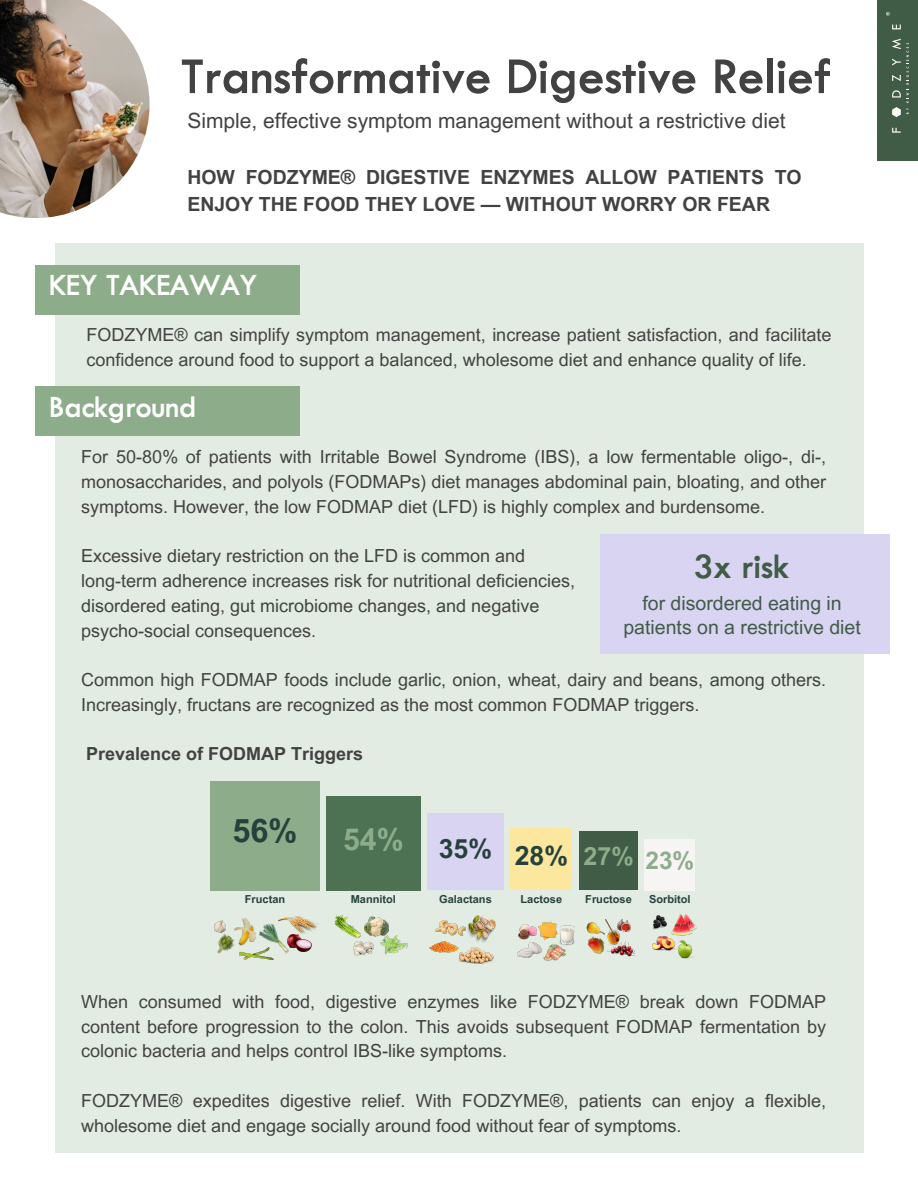
<style>
.page{position:relative;width:918px;height:1188px;background:#fff}
.page>*{position:absolute;margin:0;border:0;box-sizing:border-box;transform-origin:0 0}
.t1{font:600 52.5px "Tw Cen MT Std";color:#424242}
.t2{font:600 36px "Tw Cen MT Std";color:#405b46}
.t3{font:700 32.55px "Arial MT Pro";color:#26413c}
.t4{font:600 31.5px "Tw Cen MT Std";color:#fff}
.t5{font:700 30.3px "Arial MT Pro";color:#8dac8a}
.t6{font:700 26.7px "Arial MT Pro";color:#26413c}
.t7{font:700 25.2px "Arial MT Pro";color:#8dac8a}
.t8{font:700 24.45px "Arial MT Pro";color:#8dac8a}
.t9{font:21px "Arial MT Pro";color:#424242}
.t10{font:700 19.5px/27px "Arial MT Pro";color:#424242}
.t11{font:19.5px "Arial MT Pro";color:#405b46}
.t12{font:18px/24.8px "Arial MT Pro";color:#424242}
.t13{font:700 18px "Arial MT Pro";color:#424242}
.t14{font:700 10.95px "Arial MT Pro";color:#26413c}
</style>
<div class="page">
<div style="left:55px;top:243px;width:808px;height:909px;background:#e2ece2"></div>
<div style="left:36px;top:265px;width:264px;height:49px;background:#8dac8a"></div>
<div style="left:877px;top:0;width:41px;height:160px;background:#405b46"></div>
<svg style="left:892px;top:128px;width:9px;height:5px"></svg>
<svg style="left:892px;top:25px;width:9px;height:4px"></svg>
<svg style="left:886px;top:12px;width:4px;height:4px"></svg>
<svg style="left:892px;top:39px;width:17px;height:78px"></svg>
<div style="left:36px;top:387px;width:264px;height:49px;background:#8dac8a"></div>
<div style="left:600px;top:534px;width:290px;height:120px;background:#d8d4f2"></div>
<div style="left:210px;top:781px;width:110px;height:109px;background:#8dac8a"></div>
<div style="left:326px;top:796px;width:95px;height:94px;background:#4c7253"></div>
<div style="left:427px;top:814px;width:77px;height:76px;background:#d8d4f2"></div>
<div style="left:510px;top:828px;width:62px;height:62px;background:#fbe79d"></div>
<div style="left:579px;top:831px;width:59px;height:59px;background:#405b46"></div>
<div style="left:645px;top:839px;width:50px;height:51px;background:#f6f5f3"></div>
<img style="left:678px;top:940px;width:16px;height:18px">
<img style="left:671px;top:915px;width:26px;height:21px">
<img style="left:653px;top:916px;width:13px;height:14px">
<img style="left:354px;top:941px;width:20px;height:14px">
<img style="left:653px;top:936px;width:23px;height:14px">
<img style="left:334px;top:915px;width:55px;height:23px">
<img style="left:381px;top:936px;width:26px;height:19px">
<img style="left:234px;top:918px;width:22px;height:28px">
<img style="left:279px;top:917px;width:40px;height:17px">
<img style="left:217px;top:933px;width:20px;height:21px">
<img style="left:240px;top:951px;width:34px;height:9px">
<svg style="left:215px;top:921px;width:10px;height:11px"></svg>
<img style="left:256px;top:922px;width:38px;height:32px">
<img style="left:288px;top:935px;width:23px;height:17px">
<img style="left:458px;top:947px;width:36px;height:17px">
<img style="left:435px;top:921px;width:30px;height:14px">
<img style="left:430px;top:941px;width:28px;height:12px">
<img style="left:467px;top:916px;width:28px;height:26px">
<img style="left:518px;top:942px;width:22px;height:15px">
<img style="left:540px;top:944px;width:29px;height:17px">
<img style="left:559px;top:925px;width:16px;height:20px">
<img style="left:518px;top:925px;width:19px;height:14px">
<img style="left:538px;top:921px;width:22px;height:21px">
<img style="left:587px;top:936px;width:18px;height:18px">
<img style="left:607px;top:942px;width:28px;height:15px">
<img style="left:605px;top:920px;width:16px;height:25px">
<img style="left:587px;top:922px;width:18px;height:13px">
<img style="left:617px;top:920px;width:14px;height:11px">
<img style="left:0;top:0;width:150px;height:218px">
<h1 class="t1" style="left:181px;top:59px;width:652px">Transformative Digestive Relief</h1>
<p class="t9" style="left:187px;top:113px;width:600px">Simple, effective symptom management without a restrictive diet</p>
<h6 class="t10" style="left:187px;top:166px;width:616px">HOW FODZYME® DIGESTIVE ENZYMES ALLOW PATIENTS TO<br>ENJOY THE FOOD THEY LOVE — WITHOUT WORRY OR FEAR</h6>
<p class="t4" style="left:49px;top:275px;width:210px">KEY TAKEAWAY</p>
<p class="t12" style="left:86px;top:325px;width:747px">FODZYME® can simplify symptom management, increase patient satisfaction, and facilitate confidence around food to support a balanced, wholesome diet and enhance quality of life.</p>
<p class="t4" style="left:49px;top:397px;width:149px">Background</p>
<p class="t12" style="left:81px;top:447px;width:747px;text-align:justify">For 50-80% of patients with Irritable Bowel Syndrome (IBS), a low fermentable oligo-, di-, monosaccharides, and polyols (FODMAPs) diet manages abdominal pain, bloating, and other symptoms. However, the low FODMAP diet (LFD) is highly complex and burdensome.</p>
<p class="t12" style="left:81px;top:546px;width:446px">Excessive dietary restriction on the LFD is common and</p>
<p class="t12" style="left:81px;top:571px;width:496px">long-term adherence increases risk for nutritional deficiencies,</p>
<p class="t12" style="left:81px;top:595px;width:460px">disordered eating, gut microbiome changes, and negative</p>
<p class="t12" style="left:81px;top:620px;width:237px">psycho-social consequences.</p>
<p class="t12" style="left:81px;top:670px;width:747px">Common high FODMAP foods include garlic, onion, wheat, dairy and beans, among others.<br>Increasingly, fructans are recognized as the most common FODMAP triggers.</p>
<p class="t13" style="left:86px;top:747px;width:279px">Prevalence of FODMAP Triggers</p>
<h5 class="t2" style="left:694px;top:555px;width:97px">3x risk</h5>
<h2 class="t11" style="left:642px;top:596px;width:201px">for disordered eating in</h2>
<h4 class="t11" style="left:623px;top:620px;width:239px">patients on a restrictive diet</h4>
<h5 class="t3" style="left:233px;top:818px;width:67px">56%</h5>
<h5 class="t5" style="left:343px;top:828px;width:62px">54%</h5>
<h5 class="t6" style="left:439px;top:839px;width:55px">35%</h5>
<p class="t6" style="left:515px;top:846px;width:55px">28%</p>
<p class="t7" style="left:583px;top:847px;width:52px">27%</p>
<p class="t8" style="left:645px;top:851px;width:50px">23%</p>
<p class="t14" style="left:245px;top:895px;width:42px">Fructan</p>
<p class="t14" style="left:351px;top:895px;width:47px">Mannitol</p>
<p class="t14" style="left:439px;top:895px;width:54px">Galactans</p>
<p class="t14" style="left:521px;top:895px;width:43px">Lactose</p>
<p class="t14" style="left:585px;top:895px;width:48px">Fructose</p>
<p class="t14" style="left:649px;top:895px;width:43px">Sorbitol</p>
<p class="t12" style="left:81px;top:991px;width:747px;text-align:justify">When consumed with food, digestive enzymes like FODZYME® break down FODMAP content before progression to the colon. This avoids subsequent FODMAP fermentation by colonic bacteria and helps control IBS-like symptoms.</p>
<p class="t12" style="left:81px;top:1090px;width:747px">FODZYME® expedites digestive relief. With FODZYME®, patients can enjoy a flexible, wholesome diet and engage socially around food without fear of symptoms.</p>
</div>
